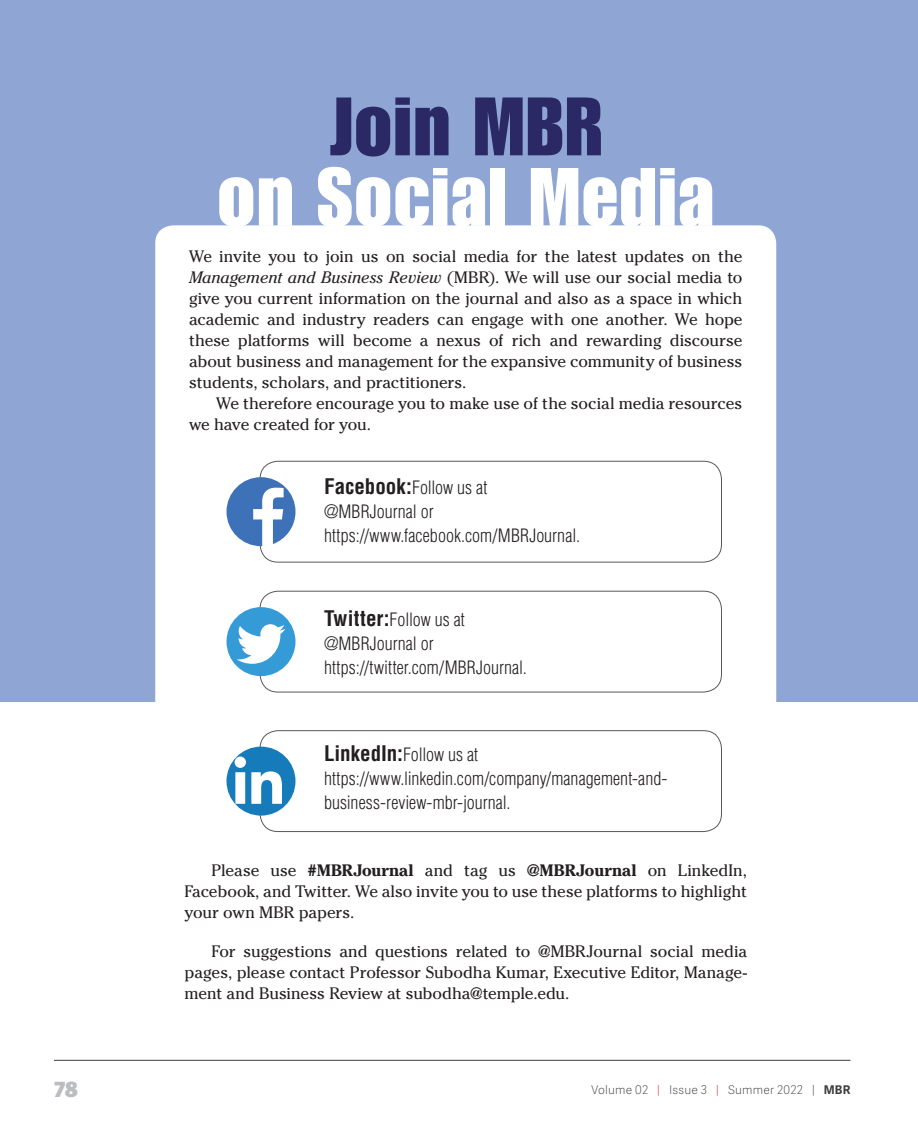
<style>
.page{position:relative;width:918px;height:1134px;background:#fff}
.page>*{position:absolute;margin:0;border:0;box-sizing:border-box;transform-origin:0 0}
.t1{font:81px/70.5px "Impact LT Std";letter-spacing:.02em;color:#fff;text-align:center}
.t2{font:800 21px "Adelle Sans";color:#bcbdc0}
.MBR_AU{font:300 condensed 18px/24px "Helvetica LT Std";letter-spacing:.005em;color:#231f20}
.MBR_Indent{font:16.5px/21px "Cheltenham Std";letter-spacing:-.01em;color:#231f20;text-align:justify}
.t3{font:100 12px "Adelle Sans";letter-spacing:.015em;color:#3e3e3f}
.s1{color:#2b2866}
.s2{font-style:italic}
.s3{font-weight:700;font-size:21px}
.s4{font-weight:700}
.s5{color:#ee1f23}
</style>
<div class="page">
<hr style="left:54px;top:1060px;width:796px;height:1px;background:#3e3e3f">
<div style="left:0;top:0;width:918px;height:702px;background:#8fa6d5"></div>
<div style="left:155px;top:225px;width:621px;height:626px;background:#fff;border-radius:18px"></div>
<div style="left:260px;top:461px;width:462px;height:101px;border:1px solid #57585a;border-radius:18px"></div>
<div style="left:260px;top:591px;width:462px;height:101px;border:1px solid #57585a;border-radius:18px"></div>
<div style="left:260px;top:730px;width:462px;height:102px;border:1px solid #57585a;border-radius:18px"></div>
<svg style="left:226px;top:477px;width:69px;height:69px"></svg>
<svg style="left:227px;top:607px;width:68px;height:69px"></svg>
<svg style="left:226px;top:747px;width:69px;height:69px"></svg>
<p class="t1" style="left:217px;top:90px;width:498px"><span class="s1">Join MBR<br></span>on Social Media</p>
<p class="MBR_Indent" style="left:189px;top:246px;width:555px">We invite you to join us on social media for the latest updates on the <span class="s2">Management and Business Review</span> (MBR). We will use our social media to give you current information on the journal and also as a space in which academic and industry readers can engage with one another. We hope these platforms will become a nexus of rich and rewarding discourse about business and management for the expansive community of business students, scholars, and practitioners.</p>
<p class="MBR_Indent" style="left:189px;top:393px;width:555px;text-indent:27px">We therefore encourage you to make use of the social media resources we have created for you.</p>
<p class="MBR_AU" style="left:324px;top:476px;width:258px"><span class="s3">Facebook:</span>Follow us at @MBRJournal or https://www.facebook.com/MBRJournal.</p>
<p class="MBR_AU" style="left:324px;top:607px;width:204px"><span class="s3">Twitter:</span>Follow us at @MBRJournal or https://twitter.com/MBRJournal.</p>
<p class="MBR_AU" style="left:324px;top:742px;width:345px"><span class="s3">LinkedIn:</span>Follow us at https://www.linkedin.com/company/management-and&shy;business-review-mbr-journal.</p>
<p class="MBR_Indent" style="left:184px;top:860px;width:564px;text-indent:27px">Please use <span class="s4">#MBRJournal</span> and tag us <span class="s4">@MBRJournal</span> on LinkedIn, Facebook, and Twitter. We also invite you to use these platforms to highlight your own MBR papers.</p>
<p class="MBR_Indent" style="left:184px;top:941px;width:564px;text-indent:27px">For suggestions and questions related to @MBRJournal social media pages, please contact Professor Subodha Kumar, Executive Editor, Manage&shy;ment and Business Review at subodha@temple.edu.</p>
<p class="t2" style="left:54px;top:1073px;width:25px">78</p>
<p class="t3" style="left:591px;top:1081px;width:261px">Volume 02 <span class="s5">|</span> Issue 3 <span class="s5">|</span> Summer 2022 | <span class="s4">MBR</span></p>
</div>
